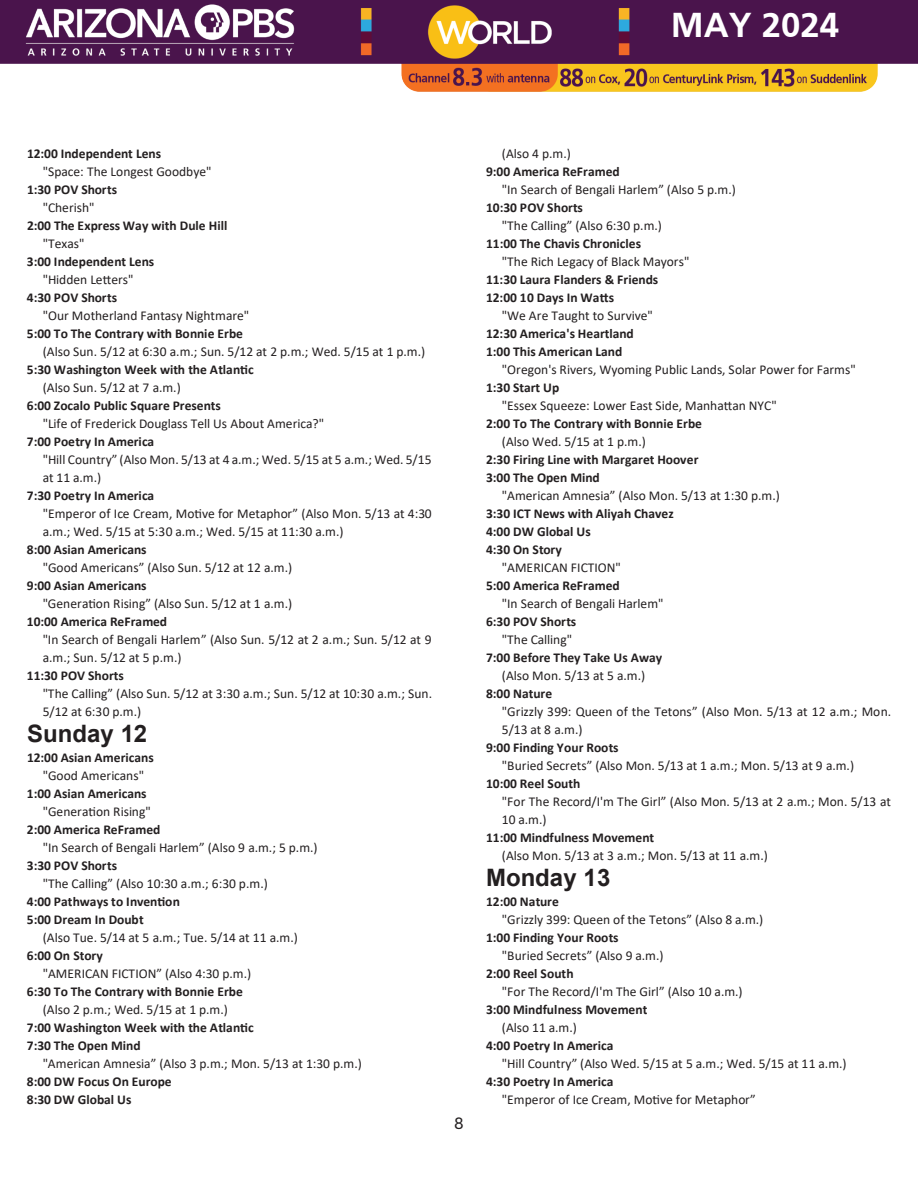
<style>
.page{position:relative;width:918px;height:1188px;background:#fff}
.page>*{position:absolute;margin:0;border:0;box-sizing:border-box;transform-origin:0 0}
.t1{font:700 36px "Frutiger";color:#fff}
.t2{font:700 24px "Arial";color:#231f20}
.t3{font:18px "Aptos";color:#231f20}
.t4{font:13.5px "Calibri";color:#231f20}
.t5{font:700 13.5px "Calibri";color:#231f20}
</style>
<div class="page">
<img style="left:0;top:0;width:918px;height:92px">
<h1 class="t1" style="left:671px;top:4px;width:170px">MAY 2024</h1>
<p class="t5" style="left:27px;top:144px;width:136px">12:00 Independent Lens</p>
<p class="t4" style="left:43px;top:162px;width:170px">"Space: The Longest Goodbye"</p>
<p class="t5" style="left:27px;top:180px;width:92px">1:30 POV Shorts</p>
<p class="t4" style="left:43px;top:198px;width:53px">"Cherish"</p>
<p class="t5" style="left:27px;top:216px;width:202px">2:00 The Express Way with Dule Hill</p>
<p class="t4" style="left:43px;top:234px;width:43px">"Texas"</p>
<p class="t5" style="left:27px;top:252px;width:129px">3:00 Independent Lens</p>
<p class="t4" style="left:43px;top:270px;width:92px">"Hidden Letters"</p>
<p class="t5" style="left:27px;top:288px;width:92px">4:30 POV Shorts</p>
<p class="t4" style="left:43px;top:306px;width:208px">"Our Motherland Fantasy Nightmare"</p>
<p class="t5" style="left:27px;top:324px;width:217px">5:00 To The Contrary with Bonnie Erbe</p>
<p class="t4" style="left:43px;top:342px;width:384px">(Also Sun. 5/12 at 6:30 a.m.; Sun. 5/12 at 2 p.m.; Wed. 5/15 at 1 p.m.)</p>
<p class="t5" style="left:27px;top:360px;width:228px">5:30 Washington Week with the Atlantic</p>
<p class="t4" style="left:43px;top:378px;width:140px">(Also Sun. 5/12 at 7 a.m.)</p>
<p class="t5" style="left:27px;top:396px;width:195px">6:00 Zocalo Public Square Presents</p>
<p class="t4" style="left:43px;top:414px;width:283px">"Life of Frederick Douglass Tell Us About America?"</p>
<p class="t5" style="left:27px;top:432px;width:129px">7:00 Poetry In America</p>
<p class="t4" style="left:43px;top:450px;width:391px">"Hill Country” (Also Mon. 5/13 at 4 a.m.; Wed. 5/15 at 5 a.m.; Wed. 5/15</p>
<p class="t4" style="left:43px;top:468px;width:60px">at 11 a.m.)</p>
<p class="t5" style="left:27px;top:486px;width:129px">7:30 Poetry In America</p>
<p class="t4" style="left:43px;top:504px;width:390px">"Emperor of Ice Cream, Motive for Metaphor” (Also Mon. 5/13 at 4:30</p>
<p class="t4" style="left:43px;top:522px;width:302px">a.m.; Wed. 5/15 at 5:30 a.m.; Wed. 5/15 at 11:30 a.m.)</p>
<p class="t5" style="left:27px;top:540px;width:121px">8:00 Asian Americans</p>
<p class="t4" style="left:43px;top:558px;width:251px">"Good Americans” (Also Sun. 5/12 at 12 a.m.)</p>
<p class="t5" style="left:27px;top:576px;width:121px">9:00 Asian Americans</p>
<p class="t4" style="left:43px;top:594px;width:251px">"Generation Rising” (Also Sun. 5/12 at 1 a.m.)</p>
<p class="t5" style="left:27px;top:612px;width:142px">10:00 America ReFramed</p>
<p class="t4" style="left:43px;top:630px;width:391px">"In Search of Bengali Harlem” (Also Sun. 5/12 at 2 a.m.; Sun. 5/12 at 9</p>
<p class="t4" style="left:43px;top:648px;width:140px">a.m.; Sun. 5/12 at 5 p.m.)</p>
<p class="t5" style="left:27px;top:666px;width:98px">11:30 POV Shorts</p>
<p class="t4" style="left:43px;top:684px;width:391px">"The Calling” (Also Sun. 5/12 at 3:30 a.m.; Sun. 5/12 at 10:30 a.m.; Sun.</p>
<p class="t4" style="left:43px;top:702px;width:100px">5/12 at 6:30 p.m.)</p>
<p class="t2" style="left:27px;top:717px;width:122px">Sunday 12</p>
<p class="t5" style="left:27px;top:748px;width:128px">12:00 Asian Americans</p>
<p class="t4" style="left:43px;top:766px;width:103px">"Good Americans"</p>
<p class="t5" style="left:27px;top:784px;width:121px">1:00 Asian Americans</p>
<p class="t4" style="left:43px;top:802px;width:110px">"Generation Rising"</p>
<p class="t5" style="left:27px;top:820px;width:135px">2:00 America ReFramed</p>
<p class="t4" style="left:43px;top:838px;width:276px">"In Search of Bengali Harlem” (Also 9 a.m.; 5 p.m.)</p>
<p class="t5" style="left:27px;top:856px;width:92px">3:30 POV Shorts</p>
<p class="t4" style="left:43px;top:874px;width:227px">"The Calling” (Also 10:30 a.m.; 6:30 p.m.)</p>
<p class="t5" style="left:27px;top:892px;width:155px">4:00 Pathways to Invention</p>
<p class="t5" style="left:27px;top:910px;width:118px">5:00 Dream In Doubt</p>
<p class="t4" style="left:43px;top:928px;width:257px">(Also Tue. 5/14 at 5 a.m.; Tue. 5/14 at 11 a.m.)</p>
<p class="t5" style="left:27px;top:946px;width:77px">6:00 On Story</p>
<p class="t4" style="left:43px;top:964px;width:210px">"AMERICAN FICTION” (Also 4:30 p.m.)</p>
<p class="t5" style="left:27px;top:982px;width:217px">6:30 To The Contrary with Bonnie Erbe</p>
<p class="t4" style="left:43px;top:1000px;width:187px">(Also 2 p.m.; Wed. 5/15 at 1 p.m.)</p>
<p class="t5" style="left:27px;top:1018px;width:228px">7:00 Washington Week with the Atlantic</p>
<p class="t5" style="left:27px;top:1036px;width:115px">7:30 The Open Mind</p>
<p class="t4" style="left:43px;top:1054px;width:321px">"American Amnesia” (Also 3 p.m.; Mon. 5/13 at 1:30 p.m.)</p>
<p class="t5" style="left:27px;top:1072px;width:146px">8:00 DW Focus On Europe</p>
<p class="t5" style="left:27px;top:1090px;width:106px">8:30 DW Global Us</p>
<p class="t3" style="left:454px;top:1111px;width:11px">8</p>
<p class="t4" style="left:502px;top:144px;width:70px">(Also 4 p.m.)</p>
<p class="t5" style="left:486px;top:162px;width:135px">9:00 America ReFramed</p>
<p class="t4" style="left:502px;top:180px;width:236px">"In Search of Bengali Harlem” (Also 5 p.m.)</p>
<p class="t5" style="left:486px;top:198px;width:98px">10:30 POV Shorts</p>
<p class="t4" style="left:502px;top:216px;width:162px">"The Calling” (Also 6:30 p.m.)</p>
<p class="t5" style="left:486px;top:234px;width:156px">11:00 The Chavis Chronicles</p>
<p class="t4" style="left:502px;top:252px;width:189px">"The Rich Legacy of Black Mayors"</p>
<p class="t5" style="left:486px;top:270px;width:174px">11:30 Laura Flanders &amp; Friends</p>
<p class="t5" style="left:486px;top:288px;width:129px">12:00 10 Days In Watts</p>
<p class="t4" style="left:502px;top:306px;width:152px">"We Are Taught to Survive"</p>
<p class="t5" style="left:486px;top:324px;width:149px">12:30 America's Heartland</p>
<p class="t5" style="left:486px;top:342px;width:138px">1:00 This American Land</p>
<p class="t4" style="left:502px;top:360px;width:355px">"Oregon's Rivers, Wyoming Public Lands, Solar Power for Farms"</p>
<p class="t5" style="left:486px;top:378px;width:75px">1:30 Start Up</p>
<p class="t4" style="left:502px;top:396px;width:276px">"Essex Squeeze: Lower East Side, Manhattan NYC"</p>
<p class="t5" style="left:486px;top:414px;width:217px">2:00 To The Contrary with Bonnie Erbe</p>
<p class="t4" style="left:502px;top:432px;width:146px">(Also Wed. 5/15 at 1 p.m.)</p>
<p class="t5" style="left:486px;top:450px;width:214px">2:30 Firing Line with Margaret Hoover</p>
<p class="t5" style="left:486px;top:468px;width:115px">3:00 The Open Mind</p>
<p class="t4" style="left:502px;top:486px;width:279px">"American Amnesia” (Also Mon. 5/13 at 1:30 p.m.)</p>
<p class="t5" style="left:486px;top:504px;width:189px">3:30 ICT News with Aliyah Chavez</p>
<p class="t5" style="left:486px;top:522px;width:106px">4:00 DW Global Us</p>
<p class="t5" style="left:486px;top:540px;width:77px">4:30 On Story</p>
<p class="t4" style="left:502px;top:558px;width:121px">"AMERICAN FICTION"</p>
<p class="t5" style="left:486px;top:576px;width:135px">5:00 America ReFramed</p>
<p class="t4" style="left:502px;top:594px;width:163px">"In Search of Bengali Harlem"</p>
<p class="t5" style="left:486px;top:612px;width:92px">6:30 POV Shorts</p>
<p class="t4" style="left:502px;top:630px;width:72px">"The Calling"</p>
<p class="t5" style="left:486px;top:648px;width:178px">7:00 Before They Take Us Away</p>
<p class="t4" style="left:502px;top:666px;width:145px">(Also Mon. 5/13 at 5 a.m.)</p>
<p class="t5" style="left:486px;top:684px;width:68px">8:00 Nature</p>
<p class="t4" style="left:502px;top:702px;width:391px">"Grizzly 399: Queen of the Tetons” (Also Mon. 5/13 at 12 a.m.; Mon.</p>
<p class="t4" style="left:502px;top:720px;width:82px">5/13 at 8 a.m.)</p>
<p class="t5" style="left:486px;top:738px;width:134px">9:00 Finding Your Roots</p>
<p class="t4" style="left:502px;top:756px;width:354px">"Buried Secrets” (Also Mon. 5/13 at 1 a.m.; Mon. 5/13 at 9 a.m.)</p>
<p class="t5" style="left:486px;top:774px;width:96px">10:00 Reel South</p>
<p class="t4" style="left:502px;top:792px;width:390px">"For The Record/I'm The Girl” (Also Mon. 5/13 at 2 a.m.; Mon. 5/13 at</p>
<p class="t4" style="left:502px;top:810px;width:46px">10 a.m.)</p>
<p class="t5" style="left:486px;top:828px;width:170px">11:00 Mindfulness Movement</p>
<p class="t4" style="left:502px;top:846px;width:267px">(Also Mon. 5/13 at 3 a.m.; Mon. 5/13 at 11 a.m.)</p>
<p class="t2" style="left:486px;top:861px;width:126px">Monday 13</p>
<p class="t5" style="left:486px;top:892px;width:74px">12:00 Nature</p>
<p class="t4" style="left:502px;top:910px;width:263px">"Grizzly 399: Queen of the Tetons” (Also 8 a.m.)</p>
<p class="t5" style="left:486px;top:928px;width:134px">1:00 Finding Your Roots</p>
<p class="t4" style="left:502px;top:946px;width:163px">"Buried Secrets” (Also 9 a.m.)</p>
<p class="t5" style="left:486px;top:964px;width:89px">2:00 Reel South</p>
<p class="t4" style="left:502px;top:982px;width:242px">"For The Record/I'm The Girl” (Also 10 a.m.)</p>
<p class="t5" style="left:486px;top:1000px;width:163px">3:00 Mindfulness Movement</p>
<p class="t4" style="left:502px;top:1018px;width:76px">(Also 11 a.m.)</p>
<p class="t5" style="left:486px;top:1036px;width:129px">4:00 Poetry In America</p>
<p class="t4" style="left:502px;top:1054px;width:346px">"Hill Country” (Also Wed. 5/15 at 5 a.m.; Wed. 5/15 at 11 a.m.)</p>
<p class="t5" style="left:486px;top:1072px;width:129px">4:30 Poetry In America</p>
<p class="t4" style="left:502px;top:1090px;width:255px">"Emperor of Ice Cream, Motive for Metaphor”</p>
</div>
